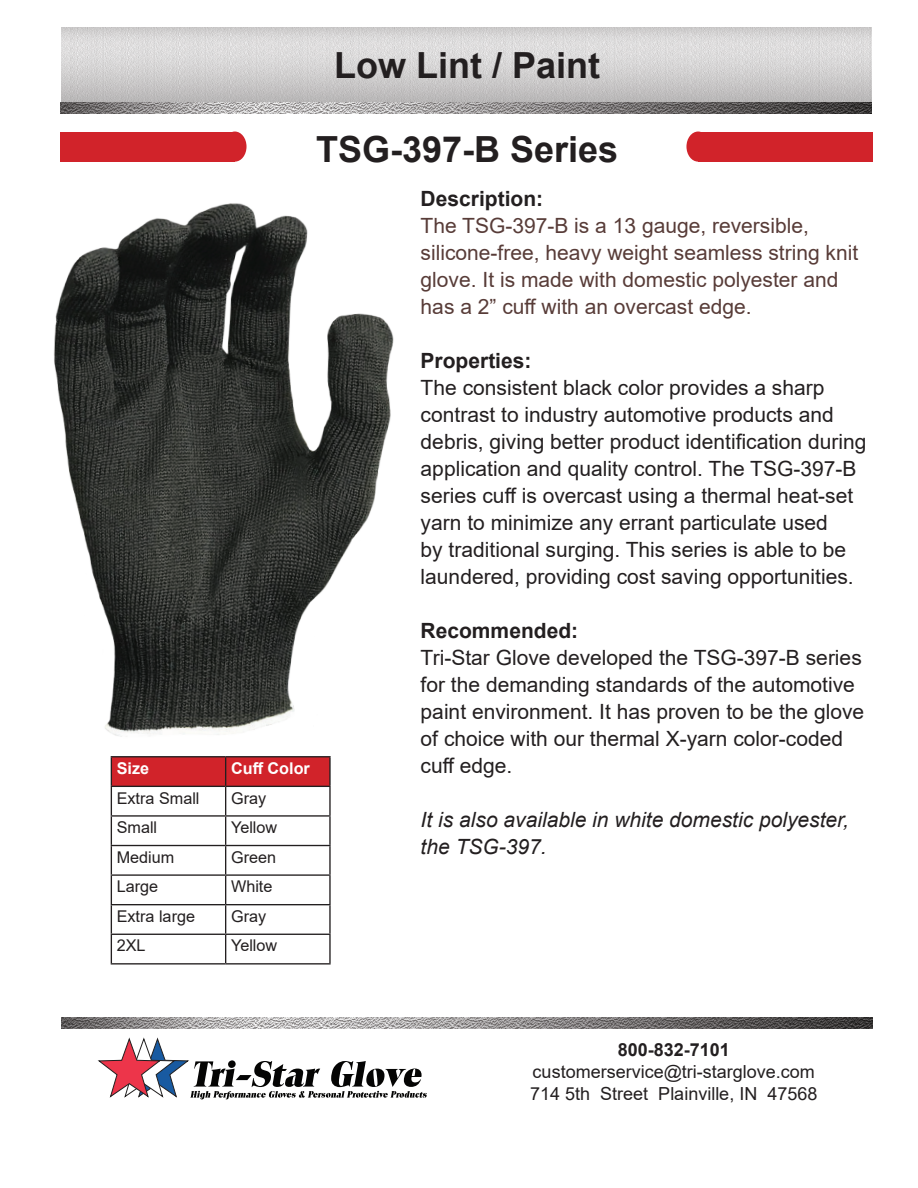
<style>
.page{position:relative;width:918px;height:1188px;background:#fff}
.page>*{position:absolute;margin:0;border:0;box-sizing:border-box;transform-origin:0 0}
.t1{font:700 36px "Arial";color:#231f20}
.t2{font:21px/27px "Arial";color:#231f20}
.t3{font:21px/27px "Arial";color:#583c38}
.t4{font:italic 21px/27px "Arial";color:#231f20}
.t5{font:700 21px "Arial";color:#231f20}
.t6{font:18px/21.6px "Arial";color:#231f20}
.t7{font:700 18px "Arial";color:#231f20}
.t8{font:16.2px "Arial";color:#231f20}
.t9{font:700 16.2px "Arial";color:#fff}
</style>
<div class="page">
<img style="left:61px;top:27px;width:811px;height:75px">
<svg style="left:61px;top:102px;width:811px;height:11px;background:#898687"></svg>
<div style="left:61px;top:132px;width:174px;height:30px;background:#d1232a"></div>
<div style="left:223px;top:132px;width:24px;height:30px;background:#d1232a;border-radius:50%"></div>
<svg style="left:97px;top:1038px;width:330px;height:61px"></svg>
<div style="left:698px;top:132px;width:174px;height:30px;background:#d1232a"></div>
<div style="left:686px;top:132px;width:24px;height:30px;background:#d1232a;border-radius:50%"></div>
<img style="left:61px;top:1018px;width:811px;height:11px">
<hr style="left:111px;top:756px;width:115px;height:1px;background:#231f20">
<hr style="left:226px;top:756px;width:105px;height:1px;background:#231f20">
<hr style="left:329px;top:757px;width:2px;height:29px;background:#231f20">
<hr style="left:226px;top:786px;width:105px;height:1px;background:#231f20">
<hr style="left:329px;top:787px;width:2px;height:28px;background:#231f20">
<hr style="left:226px;top:815px;width:105px;height:2px;background:#231f20">
<hr style="left:329px;top:817px;width:2px;height:28px;background:#231f20">
<hr style="left:226px;top:845px;width:105px;height:1px;background:#231f20">
<hr style="left:329px;top:846px;width:2px;height:28px;background:#231f20">
<hr style="left:226px;top:874px;width:105px;height:2px;background:#231f20">
<hr style="left:329px;top:876px;width:2px;height:28px;background:#231f20">
<hr style="left:226px;top:904px;width:105px;height:1px;background:#231f20">
<hr style="left:329px;top:905px;width:2px;height:29px;background:#231f20">
<hr style="left:226px;top:934px;width:105px;height:1px;background:#231f20">
<svg style="left:111px;top:757px;width:219px;height:206px"></svg>
<hr style="left:329px;top:935px;width:2px;height:28px;background:#231f20">
<hr style="left:111px;top:963px;width:115px;height:2px;background:#231f20">
<hr style="left:226px;top:963px;width:105px;height:2px;background:#231f20">
<img style="left:54px;top:203px;width:340px;height:534px">
<h1 class="t1" style="left:334px;top:51px;width:268px">Low Lint / Paint</h1>
<h1 class="t1" style="left:316px;top:135px;width:304px">TSG-397-B Series</h1>
<p class="t9" style="left:117px;top:762px;width:34px">Size</p>
<p class="t9" style="left:231px;top:757px;width:80px">Cuff Color</p>
<p class="t8" style="left:117px;top:792px;width:84px">Extra Small</p>
<p class="t8" style="left:231px;top:792px;width:37px">Gray</p>
<p class="t8" style="left:117px;top:821px;width:42px">Small</p>
<p class="t8" style="left:231px;top:821px;width:48px">Yellow</p>
<p class="t8" style="left:117px;top:851px;width:59px">Medium</p>
<p class="t8" style="left:231px;top:851px;width:47px">Green</p>
<p class="t8" style="left:117px;top:880px;width:43px">Large</p>
<p class="t8" style="left:231px;top:880px;width:43px">White</p>
<p class="t8" style="left:117px;top:910px;width:80px">Extra large</p>
<p class="t8" style="left:231px;top:910px;width:37px">Gray</p>
<p class="t8" style="left:117px;top:940px;width:30px">2XL</p>
<p class="t8" style="left:231px;top:940px;width:48px">Yellow</p>
<p class="t5" style="left:421px;top:191px;width:124px">Description:</p>
<p class="t3" style="left:421px;top:214px;width:439px">The TSG-397-B is a 13 gauge, reversible, silicone-free, heavy weight seamless string knit glove. It is made with domestic polyester and has a 2” cuff with an overcast edge.</p>
<p class="t5" style="left:421px;top:353px;width:112px">Properties:</p>
<p class="t2" style="left:421px;top:376px;width:447px">The consistent black color provides a sharp contrast to industry automotive products and debris, giving better product identification during application and quality control. The TSG-397-B series cuff is overcast using a thermal heat-set yarn to minimize any errant particulate used<br>by traditional surging. This series is able to be laundered, providing cost saving opportunities.</p>
<p class="t5" style="left:421px;top:623px;width:159px">Recommended:</p>
<p class="t2" style="left:421px;top:646px;width:445px">Tri-Star Glove developed the TSG-397-B series for the demanding standards of the automotive paint environment. It has proven to be the glove of choice with our thermal X-yarn color-coded cuff edge.</p>
<p class="t4" style="left:421px;top:808px;width:430px">It is also available in white domestic polyester, the TSG-397.</p>
<p class="t7" style="left:618px;top:1043px;width:114px">800-832-7101</p>
<p class="t6" style="left:530px;top:1063px;width:289px">customerservice@tri-starglove.com<br>714 5th Street Plainville, IN 47568</p>
</div>
